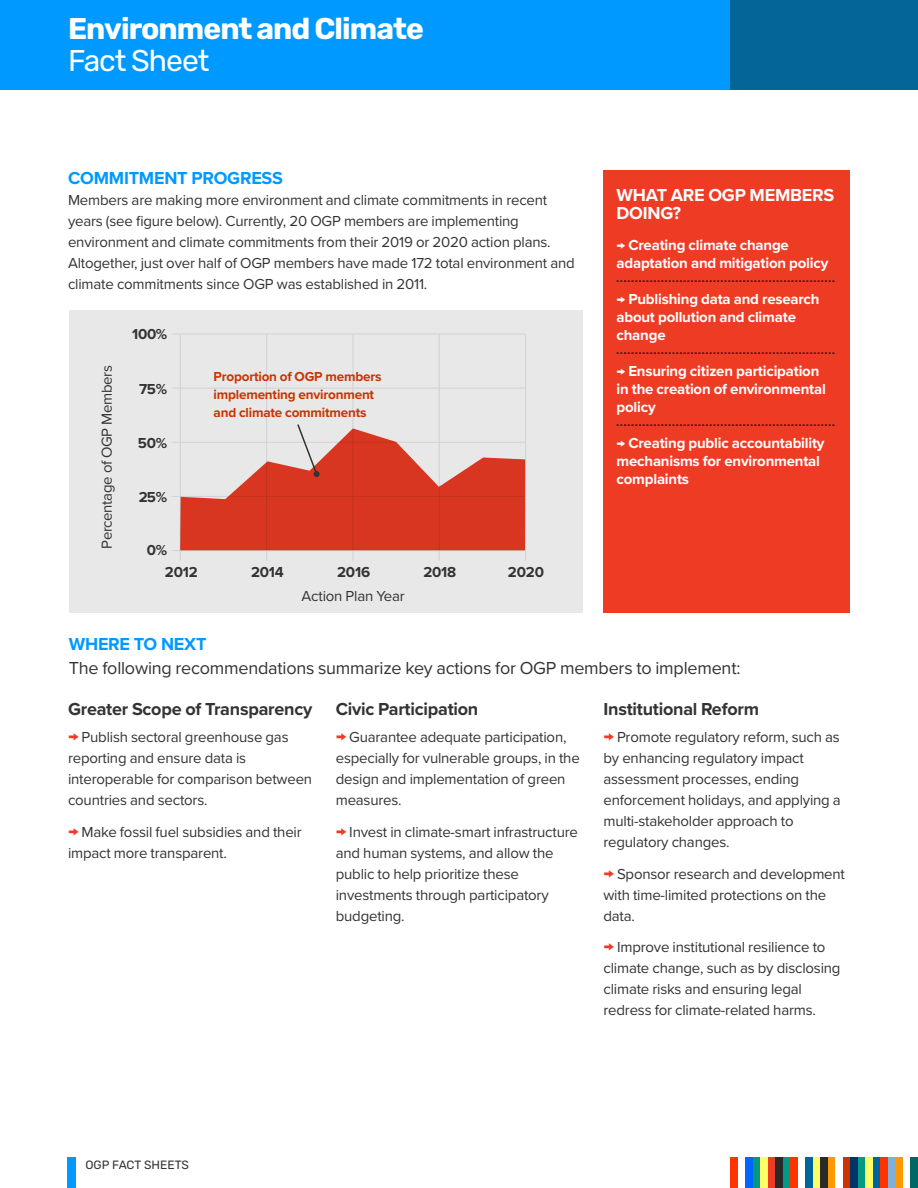
<style>
.page{position:relative;width:918px;height:1188px;background:#fff}
.page>*{position:absolute;margin:0;border:0;box-sizing:border-box;transform-origin:0 0}
.t1{font:700 30px "Rubik";letter-spacing:-.03em;color:#fff}
.t2{font:30px "Rubik";letter-spacing:-.03em;color:#fff}
.t3{font:18px "Proxima Nova";letter-spacing:-.015em;color:#333}
.t4{font:700 18px "Proxima Nova";letter-spacing:-.015em;color:#333}
.t5{font:700 18px "Proxima Nova";letter-spacing:-.015em;color:#09f}
.t6{font:700 18px/18px "Proxima Nova";letter-spacing:-.015em;color:#fff}
.t7{font:15px/21px "Proxima Nova";letter-spacing:-.015em;color:#333}
.t8{font:700 15px/18px "Proxima Nova";letter-spacing:-.015em;color:#fff}
.t9{font:700 15px "Proxima Nova";letter-spacing:-.015em;color:#333}
.t10{font:700 13.5px/18px "Proxima Nova";letter-spacing:-.015em;color:#c30}
.t11{font:12px "Rubik";color:#333}
.s1{font-weight:700;font-size:18px;color:#ee3c24}
</style>
<div class="page">
<div style="left:730px;top:1157px;width:8px;height:31px;background:#f30"></div>
<div style="left:746px;top:1157px;width:7px;height:31px;background:#06f"></div>
<div style="left:753px;top:1157px;width:7px;height:31px;background:#009983"></div>
<div style="left:760px;top:1157px;width:8px;height:31px;background:#ff6"></div>
<div style="left:768px;top:1157px;width:8px;height:31px;background:#ee3c24"></div>
<div style="left:776px;top:1157px;width:7px;height:31px;background:#292929"></div>
<div style="left:783px;top:1157px;width:7px;height:31px;background:#009983"></div>
<div style="left:790px;top:1157px;width:8px;height:31px;background:#f30"></div>
<div style="left:806px;top:1157px;width:7px;height:31px;background:#069"></div>
<div style="left:813px;top:1157px;width:7px;height:31px;background:#ff6"></div>
<div style="left:820px;top:1157px;width:8px;height:31px;background:#292929"></div>
<div style="left:828px;top:1157px;width:8px;height:31px;background:#f90"></div>
<div style="left:843px;top:1157px;width:7px;height:31px;background:#c30"></div>
<div style="left:850px;top:1157px;width:8px;height:31px;background:#036"></div>
<div style="left:858px;top:1157px;width:8px;height:31px;background:#009983"></div>
<div style="left:866px;top:1157px;width:7px;height:31px;background:#ff6"></div>
<div style="left:873px;top:1157px;width:7px;height:31px;background:#069"></div>
<div style="left:880px;top:1157px;width:8px;height:31px;background:#f30"></div>
<div style="left:888px;top:1157px;width:8px;height:31px;background:#7fafd6"></div>
<div style="left:896px;top:1157px;width:7px;height:31px;background:#f90"></div>
<div style="left:910px;top:1157px;width:8px;height:31px;background:#066"></div>
<div style="left:68px;top:1157px;width:8px;height:31px;background:#09f"></div>
<div style="left:0;top:0;width:730px;height:90px;background:#09f"></div>
<div style="left:730px;top:0;width:188px;height:90px;background:#046598"></div>
<div style="left:603px;top:170px;width:247px;height:443px;background:#ee3c24"></div>
<div style="left:69px;top:310px;width:513px;height:303px;background:#e8e8e9"></div>
<hr style="left:525px;top:334px;width:1px;height:227px;background:#d1d2d3">
<hr style="left:439px;top:334px;width:1px;height:227px;background:#d1d2d3">
<hr style="left:353px;top:334px;width:1px;height:227px;background:#d1d2d3">
<hr style="left:266px;top:334px;width:1px;height:227px;background:#d1d2d3">
<hr style="left:180px;top:334px;width:1px;height:227px;background:#d1d2d3">
<hr style="left:172px;top:334px;width:353px;height:1px;background:#d1d2d3">
<hr style="left:172px;top:388px;width:353px;height:1px;background:#d1d2d3">
<hr style="left:172px;top:442px;width:353px;height:1px;background:#d1d2d3">
<hr style="left:172px;top:496px;width:353px;height:1px;background:#d1d2d3">
<hr style="left:172px;top:550px;width:353px;height:1px;background:#d1d2d3">
<svg style="left:180px;top:423px;width:345px;height:127px"></svg>
<svg style="left:617px;top:281px;width:218px;height:1px"></svg>
<svg style="left:617px;top:353px;width:218px;height:1px"></svg>
<svg style="left:617px;top:425px;width:218px;height:1px"></svg>
<h1 class="t1" style="left:68px;top:11px;width:357px">Environment and Climate</h1>
<h1 class="t2" style="left:68px;top:43px;width:143px">Fact Sheet</h1>
<p class="t5" style="left:68px;top:165px;width:216px">COMMITMENT PROGRESS</p>
<p class="t7" style="left:68px;top:189px;width:508px">Members are making more environment and climate commitments in recent years (see figure below). Currently, 20 OGP members are implementing environment and climate commitments from their 2019 or 2020 action plans.<br>Altogether, just over half of OGP members have made 172 total environment and climate commitments since OGP was established in 2011.</p>
<p class="t6" style="left:617px;top:185px;width:219px">WHAT ARE OGP MEMBERS<br>DOING?</p>
<p class="t8" style="left:617px;top:236px;width:213px">→ Creating climate change adaptation and mitigation policy</p>
<p class="t8" style="left:617px;top:290px;width:205px">→ Publishing data and research about pollution and climate change</p>
<p class="t8" style="left:617px;top:362px;width:211px">→ Ensuring citizen participation in the creation of environmental policy</p>
<p class="t8" style="left:617px;top:434px;width:210px">→ Creating public accountability mechanisms for environmental complaints</p>
<p class="t9" style="left:132px;top:322px;width:36px">100%</p>
<p class="t7" style="left:96px;top:549px;width:185px;rotate:-90deg">Percentage of OGP Members</p>
<p class="t10" style="left:214px;top:367px;width:170px">Proportion of OGP members implementing environment and climate commitments</p>
<p class="t9" style="left:139px;top:378px;width:30px">75%</p>
<p class="t9" style="left:138px;top:432px;width:31px">50%</p>
<p class="t9" style="left:139px;top:486px;width:30px">25%</p>
<p class="t9" style="left:147px;top:539px;width:22px">0%</p>
<p class="t9" style="left:165px;top:561px;width:34px">2012</p>
<p class="t9" style="left:251px;top:561px;width:34px">2014</p>
<p class="t9" style="left:337px;top:561px;width:34px">2016</p>
<p class="t9" style="left:423px;top:561px;width:34px">2018</p>
<p class="t9" style="left:508px;top:561px;width:38px">2020</p>
<p class="t7" style="left:302px;top:584px;width:105px">Action Plan Year</p>
<p class="t5" style="left:69px;top:630px;width:139px">WHERE TO NEXT</p>
<p class="t3" style="left:69px;top:654px;width:673px">The following recommendations summarize key actions for OGP members to implement:</p>
<p class="t4" style="left:604px;top:696px;width:157px">Institutional Reform</p>
<p class="t7" style="left:603px;top:726px;width:239px"><span class="s1">→</span> Promote regulatory reform, such as by enhancing regulatory impact assessment processes, ending enforcement holidays, and applying a multi-stakeholder approach to regulatory changes.</p>
<p class="t7" style="left:603px;top:862px;width:243px"><span class="s1">→</span> Sponsor research and development with time-limited protections on the data.</p>
<p class="t7" style="left:603px;top:936px;width:239px"><span class="s1">→</span> Improve institutional resilience to climate change, such as by disclosing climate risks and ensuring legal redress for climate-related harms.</p>
<p class="t4" style="left:336px;top:696px;width:144px">Civic Participation</p>
<p class="t7" style="left:336px;top:726px;width:246px"><span class="s1">→</span> Guarantee adequate participation, especially for vulnerable groups, in the design and implementation of green measures.</p>
<p class="t7" style="left:336px;top:820px;width:244px"><span class="s1">→</span> Invest in climate-smart infrastructure and human systems, and allow the public to help prioritize these investments through participatory budgeting.</p>
<p class="t4" style="left:68px;top:696px;width:246px">Greater Scope of Transparency</p>
<p class="t7" style="left:68px;top:726px;width:246px"><span class="s1">→</span> Publish sectoral greenhouse gas reporting and ensure data is interoperable for comparison between countries and sectors.</p>
<p class="t7" style="left:68px;top:820px;width:235px"><span class="s1">→</span> Make fossil fuel subsidies and their impact more transparent.</p>
<p class="t11" style="left:86px;top:1157px;width:105px">OGP FACT SHEETS</p>
</div>
